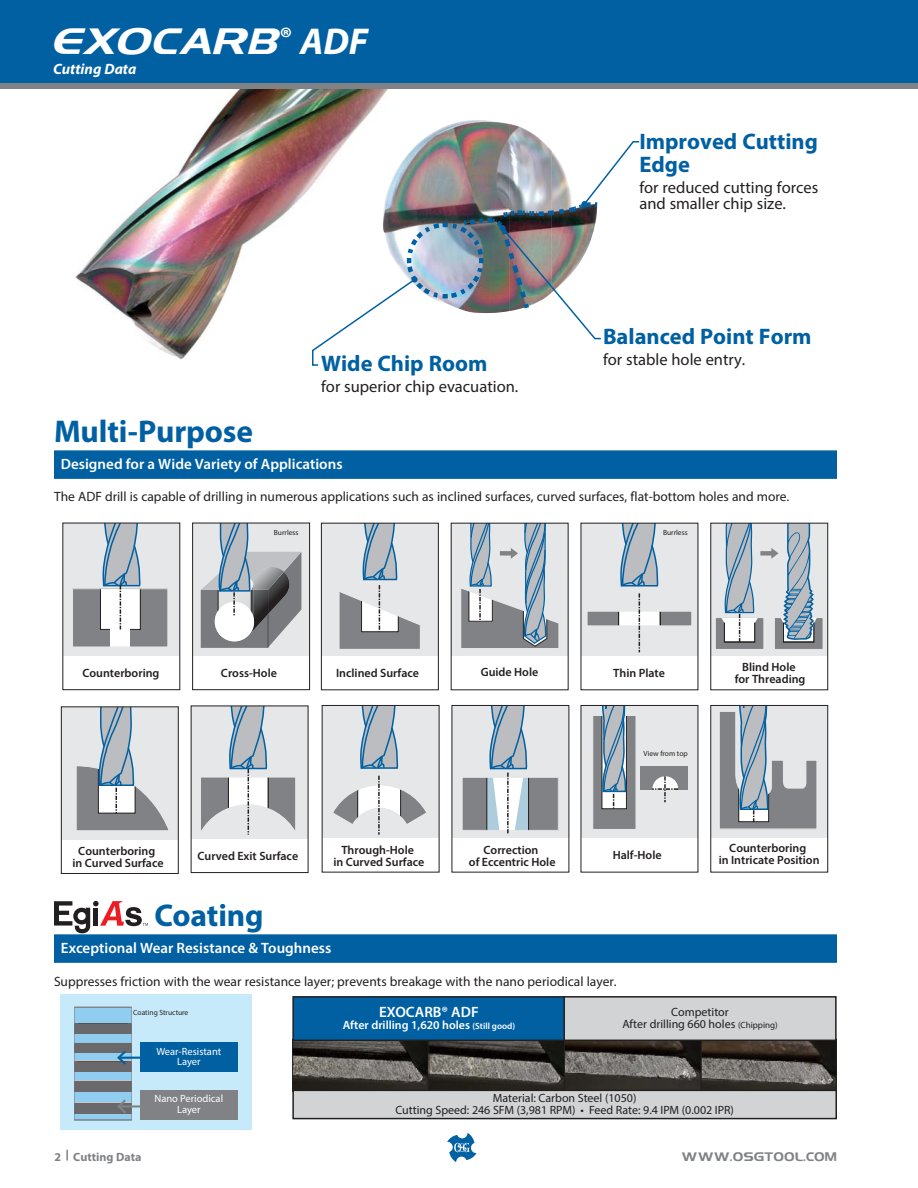
<style>
.page{position:relative;width:918px;height:1188px;background:#fff}
.page>*{position:absolute;margin:0;border:0;box-sizing:border-box;transform-origin:0 0}
.t1{font:italic 35.55px "Hamlet";color:#fff;scale:1.15 1}
.t2{font:700 31.5px "Myriad Pro";letter-spacing:-.005em;color:#0060a2}
.t3{font:700 22.5px/22.5px "Myriad Pro";color:#0060a2}
.t4{font:16.5px/16.5px "Myriad Pro";color:#231f20}
.t5{font:600 15px "Myriad Pro";color:#fff}
.t6{font:italic 700 15px "Myriad Pro";color:#fff}
.t7{font:13.5px "Myriad Pro";color:#231f20}
.t8{font:600 12px/12px "Myriad Pro";color:#231f20;text-align:center}
.t9{font:12px/12px "Myriad Pro";color:#231f20;text-align:center}
.t10{font:600 12px "Myriad Pro";color:#fff}
.t11{font:12px "Hamlet";color:#808285}
.t12{font:700 12px "Myriad Pro";color:#808285}
.t13{font:10.5px/10.5px "Myriad Pro";color:#fff;text-align:center}
.t14{font:7.5px "Myriad Pro";color:#231f20}
.s1{font-family:"Myriad Pro";font-weight:700;font-size:37.5px}
.s2{font-size:9px}
</style>
<div class="page">
<svg style="left:447px;top:1133px;width:30px;height:29px"></svg>
<div style="left:0;top:1px;width:918px;height:88px;background:#808285"></div>
<div style="left:0;top:0;width:918px;height:83px;background:#0060a2"></div>
<svg style="left:66px;top:1149px;width:2px;height:12px"></svg>
<div style="left:60px;top:995px;width:192px;height:135px;background:#c7eafb"></div>
<div style="left:140px;top:1090px;width:98px;height:30px;background:#808285"></div>
<div style="left:74px;top:1007px;width:58px;height:16px;background:#90cdf0"></div>
<div style="left:74px;top:1034px;width:58px;height:9px;background:#90cdf0"></div>
<div style="left:74px;top:1072px;width:58px;height:9px;background:#90cdf0"></div>
<div style="left:74px;top:1114px;width:58px;height:6px;background:#90cdf0"></div>
<svg style="left:76px;top:1023px;width:54px;height:11px"></svg>
<div style="left:74px;top:1007px;width:58px;height:113px;border:1px solid #808285"></div>
<hr style="left:119px;top:1057px;width:44px;height:2px;background:#0060a2">
<svg style="left:74px;top:1043px;width:58px;height:29px;background:#6f808b"></svg>
<hr style="left:119px;top:1105px;width:39px;height:3px;background:#808285">
<svg style="left:74px;top:1081px;width:58px;height:35px;background:#798d9a"></svg>
<div style="left:140px;top:1043px;width:98px;height:29px;background:#0060a2"></div>
<img style="left:75px;top:89px;width:314px;height:271px">
<img style="left:383px;top:120px;width:127px;height:20px">
<img style="left:510px;top:124px;width:31px;height:16px">
<img style="left:311px;top:140px;width:329px;height:226px">
<div style="left:54px;top:450px;width:783px;height:29px;background:#0060a2"></div>
<div style="left:54px;top:934px;width:783px;height:29px;background:#0060a2"></div>
<svg style="left:61px;top:522px;width:767px;height:352px"></svg>
<div style="left:192px;top:523px;width:118px;height:167px;border:1px solid #231f20"></div>
<svg style="left:190px;top:705px;width:250px;height:168px"></svg>
<svg style="left:54px;top:901px;width:94px;height:32px"></svg>
<img style="left:294px;top:1041px;width:541px;height:49px">
<div style="left:292px;top:1039px;width:137px;height:53px;border:1px solid #231f20"></div>
<div style="left:429px;top:1040px;width:136px;height:52px;border:1px solid #231f20"></div>
<div style="left:564px;top:1040px;width:138px;height:51px;border:1px solid #231f20"></div>
<div style="left:701px;top:1039px;width:136px;height:53px;border:1px solid #231f20"></div>
<div style="left:293px;top:997px;width:272px;height:43px;background:#0060a2"></div>
<div style="left:292px;top:996px;width:274px;height:45px;border:2px solid #231f20"></div>
<div style="left:564px;top:997px;width:272px;height:43px;background:#d1d3d4"></div>
<div style="left:563px;top:996px;width:274px;height:45px;border:2px solid #231f20"></div>
<div style="left:293px;top:1090px;width:543px;height:29px;background:#d1d3d4"></div>
<div style="left:292px;top:1090px;width:545px;height:29px;border:2px solid #231f20"></div>
<h1 class="t1" style="left:50px;top:29px;width:278px">EXOCARB<sup>®</sup> <span class="s1">A D F</span></h1>
<p class="t6" style="left:53px;top:63px;width:85px">Cutting Data</p>
<h3 class="t3" style="left:321px;top:354px;width:168px">Wide Chip Room</h3>
<h3 class="t4" style="left:321px;top:380px;width:199px">for superior chip evacuation.</h3>
<h3 class="t3" style="left:639px;top:132px;width:180px">Improved Cutting<br>Edge</h3>
<h3 class="t4" style="left:639px;top:180px;width:180px">for reduced cutting forces and smaller chip size.</h3>
<h3 class="t3" style="left:603px;top:327px;width:210px">Balanced Point Form</h3>
<h3 class="t4" style="left:603px;top:353px;width:144px">for stable hole entry.</h3>
<h2 class="t2" style="left:54px;top:420px;width:201px">Multi-Purpose</h2>
<p class="t5" style="left:61px;top:458px;width:283px">Designed for a Wide Variety of Applications</p>
<p class="t7" style="left:54px;top:491px;width:737px">The ADF drill is capable of drilling in numerous applications such as inclined surfaces, curved surfaces, flat-bottom holes and more.</p>
<p class="t14" style="left:274px;top:529px;width:26px">Burrless</p>
<p class="t14" style="left:663px;top:530px;width:26px">Burrless</p>
<p class="t8" style="left:82px;top:668px;width:79px">Counterboring</p>
<p class="t8" style="left:336px;top:668px;width:84px">Inclined Surface</p>
<p class="t8" style="left:221px;top:668px;width:57px">Cross-Hole</p>
<p class="t8" style="left:481px;top:667px;width:59px">Guide Hole</p>
<p class="t8" style="left:613px;top:668px;width:53px">Thin Plate</p>
<p class="t8" style="left:735px;top:662px;width:72px">Blind Hole for Threading</p>
<p class="t14" style="left:644px;top:750px;width:46px">View from top</p>
<p class="t8" style="left:333px;top:844px;width:93px">Through-Hole<br>in Curved Surface</p>
<p class="t8" style="left:469px;top:844px;width:88px">Correction<br>of Eccentric Hole</p>
<p class="t8" style="left:73px;top:845px;width:93px">Counterboring<br>in Curved Surface</p>
<p class="t8" style="left:613px;top:850px;width:50px">Half-Hole</p>
<p class="t8" style="left:198px;top:851px;width:102px">Curved Exit Surface</p>
<p class="t8" style="left:719px;top:843px;width:102px">Counterboring<br>in Intricate Position</p>
<h2 class="t2" style="left:154px;top:904px;width:111px">Coating</h2>
<p class="t5" style="left:61px;top:942px;width:272px">Exceptional Wear Resistance &amp; Toughness</p>
<p class="t7" style="left:54px;top:976px;width:564px">Suppresses friction with the wear resistance layer; prevents breakage with the nano periodical layer.</p>
<p class="t5" style="left:379px;top:1006px;width:101px">EXOCARB® ADF</p>
<p class="t10" style="left:343px;top:1021px;width:174px">After drilling 1,620 holes <span class="s2">(Still good)</span></p>
<p class="t9" style="left:622px;top:1007px;width:157px">Competitor<br>After drilling 660 holes <span class="s2">(Chipping)</span></p>
<p class="t14" style="left:133px;top:1009px;width:57px">Coating Structure</p>
<p class="t13" style="left:156px;top:1047px;width:66px">Wear-Resistant<br>Layer</p>
<p class="t13" style="left:155px;top:1094px;width:70px">Nano Periodical<br>Layer</p>
<p class="t9" style="left:395px;top:1093px;width:340px">Material: Carbon Steel (1050)<br>Cutting Speed: 246 SFM (3,981 RPM) • Feed Rate: 9.4 IPM (0.002 IPR)</p>
<p class="t12" style="left:54px;top:1152px;width:89px">2 Cutting Data</p>
<p class="t11" style="left:682px;top:1152px;width:157px">WWW.OSGTOOL.COM</p>
</div>
